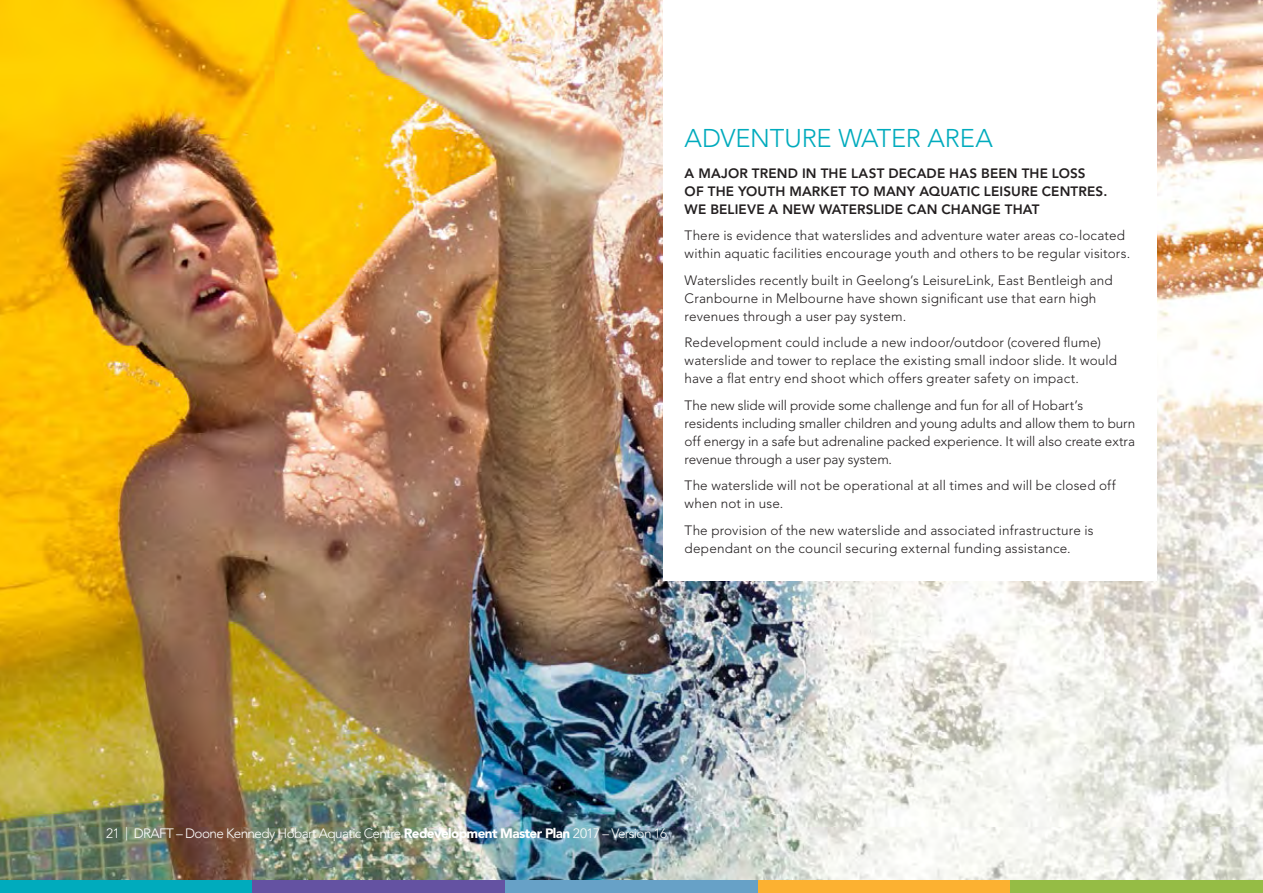
<style>
.page{position:relative;width:1263px;height:893px;background:#fff}
.page>*{position:absolute;margin:0;border:0;box-sizing:border-box;transform-origin:0 0}
.t1{font:300 25.5px "Avenir LT Std";letter-spacing:-.005em;color:#00abbd}
.t2{font:300 13.5px/18px "Avenir LT Std";letter-spacing:.01em;color:#231f20}
.t3{font:800 13.5px/18px "Avenir LT Std";letter-spacing:.01em;color:#231f20}
.t4{font:300 13.5px "Avenir LT Std";letter-spacing:-.045em;color:#fff}
.s1{font-weight:900}
</style>
<div class="page">
<img style="left:0;top:0;width:1263px;height:880px">
<div style="left:663px;top:0;width:494px;height:449px;background:#fff"></div>
<div style="left:663px;top:106px;width:494px;height:474px;background:#fff"></div>
<div style="left:0;top:880px;width:253px;height:13px;background:#00abbd"></div>
<div style="left:505px;top:880px;width:253px;height:13px;background:#67a1c7"></div>
<div style="left:253px;top:880px;width:252px;height:13px;background:#6452a2"></div>
<div style="left:758px;top:880px;width:252px;height:13px;background:#fcb131"></div>
<div style="left:1010px;top:880px;width:253px;height:13px;background:#95bc45"></div>
<h1 class="t1" style="left:685px;top:123px;width:310px">ADVENTURE WATER AREA</h1>
<p class="t3" style="left:685px;top:164px;width:424px">A MAJOR TREND IN THE LAST DECADE HAS BEEN THE LOSS<br>OF THE YOUTH MARKET TO MANY AQUATIC LEISURE CENTRES.<br>WE BELIEVE A NEW WATERSLIDE CAN CHANGE THAT</p>
<p class="t2" style="left:685px;top:226px;width:447px">There is evidence that waterslides and adventure water areas co-located within aquatic facilities encourage youth and others to be regular visitors.</p>
<p class="t2" style="left:685px;top:271px;width:430px">Waterslides recently built in Geelong’s LeisureLink, East Bentleigh and<br>Cranbourne in Melbourne have shown significant use that earn high revenues through a user pay system.</p>
<p class="t2" style="left:685px;top:333px;width:434px">Redevelopment could include a new indoor/outdoor (covered flume) waterslide and tower to replace the existing small indoor slide. It would have a flat entry end shoot which offers greater safety on impact.</p>
<p class="t2" style="left:685px;top:396px;width:452px">The new slide will provide some challenge and fun for all of Hobart’s residents including smaller children and young adults and allow them to burn off energy in a safe but adrenaline packed experience. It will also create extra revenue through a user pay system.</p>
<p class="t2" style="left:685px;top:476px;width:433px">The waterslide will not be operational at all times and will be closed off when not in use.</p>
<p class="t2" style="left:685px;top:521px;width:410px">The provision of the new waterslide and associated infrastructure is dependant on the council securing external funding assistance.</p>
<p class="t4" style="left:106px;top:826px;width:562px">21 | DRAFT – Doone Kennedy Hobart Aquatic Centre <span class="s1">Redevelopment Master Plan</span> 2017 – Version 16</p>
</div>
